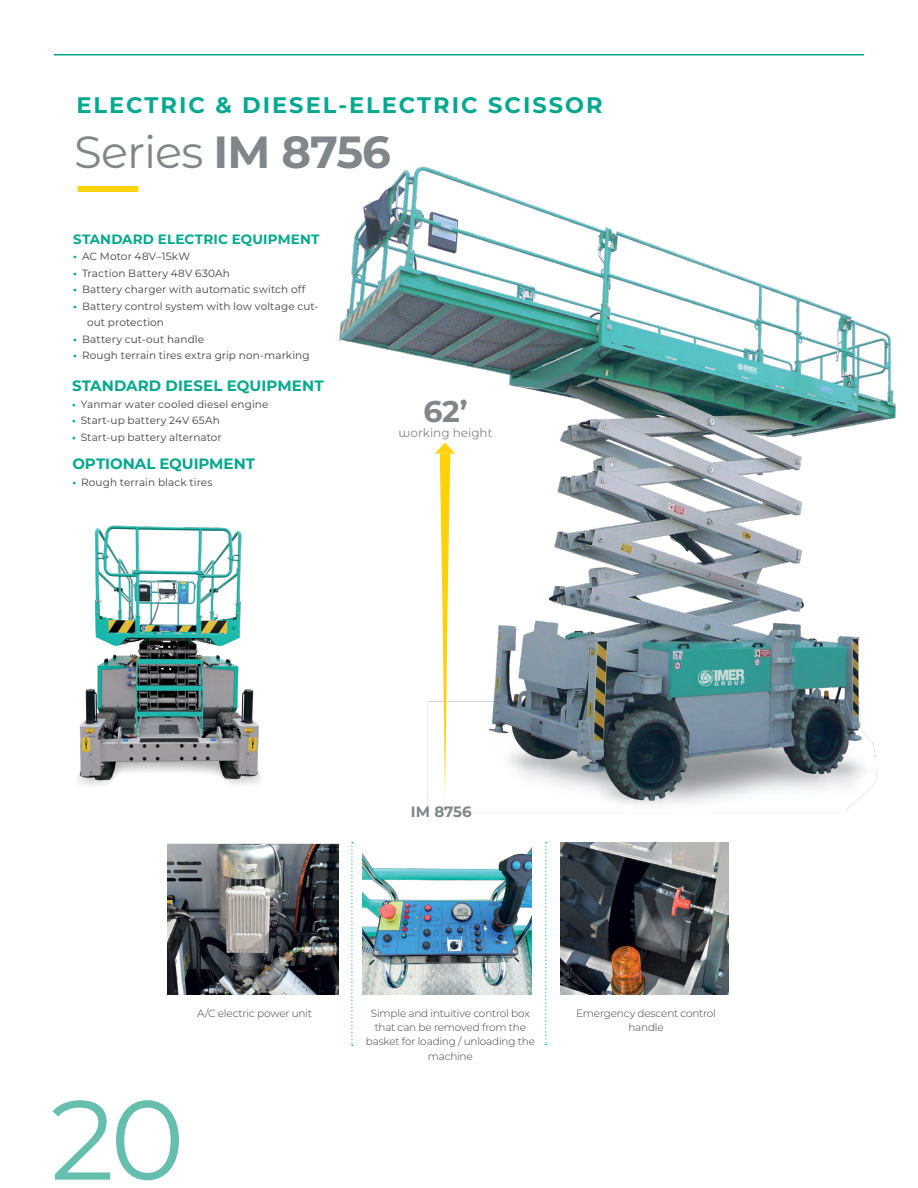
<style>
.page{position:relative;width:918px;height:1188px;background:#fff}
.page>*{position:absolute;margin:0;border:0;box-sizing:border-box;transform-origin:0 0}
.t1{font:112.5px "Montserrat";color:#66beae}
.t2{font:45px "Montserrat Alternates";letter-spacing:-.02em;color:#808689}
.t3{font:700 30px "Montserrat";color:#808689}
.t4{font:700 22.5px "Montserrat";letter-spacing:.09em;color:#00a88f}
.t5{font:700 15px "Montserrat";color:#00a88f}
.t6{font:700 15px "Montserrat";color:#808689}
.t7{font:700 13.5px "Montserrat";letter-spacing:.015em;color:#00a88f}
.t8{font:12px "Montserrat Alternates";color:#808689}
.t9{font:10.5px/16.5px "Montserrat";letter-spacing:.01em;color:#414042}
.t10{font:300 10.5px/14.4px "Montserrat";letter-spacing:-.015em;color:#414042;text-align:center}
.s1{font-family:"Montserrat";font-weight:700}
.s2{font-weight:700;color:#00a88f}
</style>
<div class="page">
<img style="left:363px;top:847px;width:169px;height:147px">
<img style="left:168px;top:844px;width:171px;height:150px">
<hr style="left:54px;top:54px;width:810px;height:2px;background:#00a88f">
<div style="left:78px;top:186px;width:60px;height:6px;background:#ffd20a"></div>
<svg style="left:351px;top:842px;width:2px;height:204px"></svg>
<svg style="left:545px;top:842px;width:2px;height:203px"></svg>
<img style="left:560px;top:843px;width:168px;height:151px">
<img style="left:78px;top:525px;width:183px;height:260px">
<img style="left:339px;top:166px;width:557px;height:646px">
<svg style="left:435px;top:443px;width:20px;height:355px"></svg>
<h3 class="t4" style="left:76px;top:89px;width:528px">ELECTRIC &amp; DIESEL-ELECTRIC SCISSOR</h3>
<h2 class="t2" style="left:74px;top:121px;width:318px">Series <span class="s1">IM 8756</span></h2>
<p class="t7" style="left:73px;top:229px;width:248px">STANDARD ELECTRIC EQUIPMENT</p>
<p class="t9" style="left:73px;top:248px;width:118px"><span class="s2">•</span> AC Motor 48V–15kW</p>
<p class="t9" style="left:73px;top:264px;width:158px"><span class="s2">•</span> Traction Battery 48V 630Ah</p>
<p class="t9" style="left:73px;top:281px;width:234px"><span class="s2">•</span> Battery charger with automatic switch off</p>
<p class="t9" style="left:87px;top:297px;width:233px;text-indent:-14px"><span class="s2">•</span> Battery control system with low voltage cut&shy;out protection</p>
<p class="t9" style="left:73px;top:330px;width:132px"><span class="s2">•</span> Battery cut-out handle</p>
<p class="t9" style="left:73px;top:347px;width:238px"><span class="s2">•</span> Rough terrain tires extra grip non-marking</p>
<h3 class="t5" style="left:72px;top:375px;width:253px">STANDARD DIESEL EQUIPMENT</h3>
<p class="t9" style="left:72px;top:395px;width:198px"><span class="s2">•</span> Yanmar water cooled diesel engine</p>
<p class="t9" style="left:72px;top:412px;width:149px"><span class="s2">•</span> Start-up battery 24V 65Ah</p>
<p class="t9" style="left:72px;top:428px;width:151px"><span class="s2">•</span> Start-up battery alternator</p>
<h3 class="t5" style="left:72px;top:453px;width:184px">OPTIONAL EQUIPMENT</h3>
<p class="t9" style="left:72px;top:473px;width:142px"><span class="s2">•</span> Rough terrain black tires</p>
<h3 class="t3" style="left:423px;top:390px;width:46px">62’</h3>
<p class="t8" style="left:399px;top:424px;width:95px">working height</p>
<h3 class="t6" style="left:411px;top:801px;width:62px">IM 8756</h3>
<h1 class="t1" style="left:51px;top:1062px;width:136px">20</h1>
<p class="t10" style="left:197px;top:1005px;width:116px">A/C electric power unit</p>
<p class="t10" style="left:366px;top:1005px;width:171px">Simple and intuitive control box that can be removed from the basket for loading / unloading the machine</p>
<p class="t10" style="left:576px;top:1005px;width:141px">Emergency descent control handle</p>
</div>
